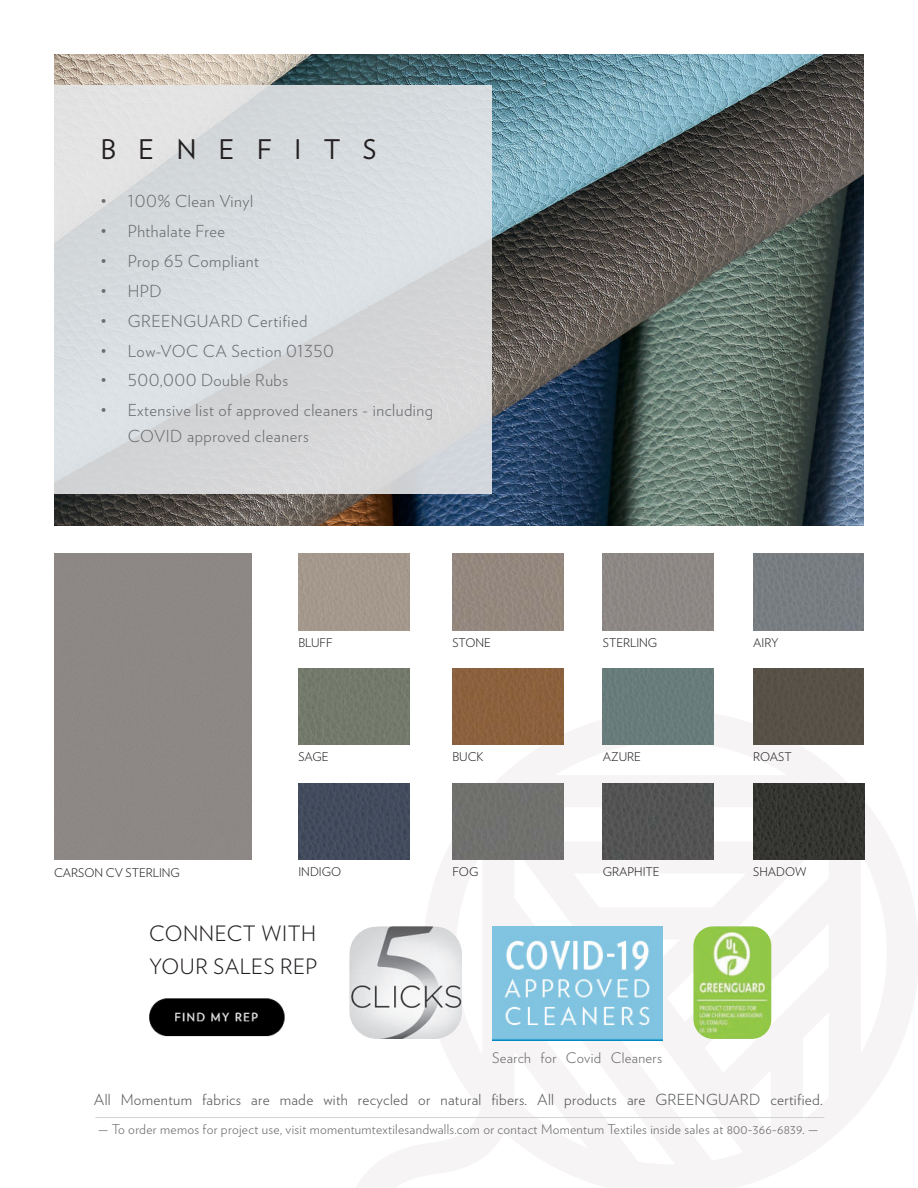
<style>
.page{position:relative;width:918px;height:1188px;background:#fff}
.page>*{position:absolute;margin:0;border:0;box-sizing:border-box;transform-origin:0 0}
.t1{font:27px "Verlag";letter-spacing:.84em;color:#231f20}
.t2{font:300 21.15px "Verlag";letter-spacing:.025em;color:#231f20}
.t3{font:300 16.5px/25.5px "Verlag";letter-spacing:.03em;color:#6c6d70}
.t4{font:300 15.15px "Verlag";letter-spacing:.02em;color:#57585a}
.t5{font:300 14.55px "Verlag";letter-spacing:.02em;color:#6c6d70}
.t6{font:300 13.5px "Verlag";letter-spacing:.02em;color:#6c6d70}
.t7{font:300 12px "Verlag";color:#231f20}
</style>
<div class="page">
<svg style="left:352px;top:710px;width:566px;height:478px"></svg>
<img style="left:54px;top:54px;width:810px;height:472px">
<div style="left:54px;top:85px;width:437px;height:409px;background:#d7dbde"></div>
<div style="left:298px;top:668px;width:111px;height:76px;background:#73796b"></div>
<div style="left:452px;top:554px;width:111px;height:76px;background:#94877e"></div>
<div style="left:452px;top:784px;width:111px;height:76px;background:#70716d"></div>
<div style="left:753px;top:554px;width:111px;height:76px;background:#787d81"></div>
<div style="left:753px;top:668px;width:111px;height:76px;background:#585147"></div>
<div style="left:603px;top:784px;width:111px;height:76px;background:#535454"></div>
<div style="left:603px;top:554px;width:111px;height:76px;background:#8c8884"></div>
<div style="left:452px;top:668px;width:111px;height:76px;background:#8b613e"></div>
<div style="left:298px;top:784px;width:111px;height:75px;background:#434c5d"></div>
<img style="left:753px;top:784px;width:111px;height:75px">
<div style="left:298px;top:554px;width:111px;height:76px;background:#a4988c"></div>
<div style="left:603px;top:668px;width:111px;height:76px;background:#687c7b"></div>
<hr style="left:95px;top:1117px;width:729px;height:1px;background:#d1d2d4">
<img style="left:693px;top:926px;width:78px;height:113px">
<img style="left:492px;top:926px;width:170px;height:114px">
<img style="left:349px;top:926px;width:113px;height:113px">
<img style="left:149px;top:998px;width:136px;height:39px">
<p class="t1" style="left:101px;top:130px;width:277px">BENEFITS</p>
<p class="t3" style="left:101px;top:188px;width:154px">• 100% Clean Vinyl</p>
<p class="t3" style="left:101px;top:218px;width:126px">• Phthalate Free</p>
<p class="t3" style="left:101px;top:248px;width:160px">• Prop 65 Compliant</p>
<p class="t3" style="left:101px;top:277px;width:63px">• HPD</p>
<p class="t3" style="left:101px;top:307px;width:208px">• GREENGUARD Certified</p>
<p class="t3" style="left:101px;top:337px;width:235px">• Low-VOC CA Section 01350</p>
<p class="t3" style="left:101px;top:367px;width:189px">• 500,000 Double Rubs</p>
<p class="t3" style="left:128px;top:397px;width:307px;text-indent:-27px">• Extensive list of approved cleaners - including<br>COVID approved cleaners</p>
<p class="t7" style="left:298px;top:634px;width:36px">BLUFF</p>
<p class="t7" style="left:298px;top:748px;width:32px">SAGE</p>
<p class="t7" style="left:452px;top:634px;width:40px">STONE</p>
<p class="t7" style="left:452px;top:748px;width:33px">BUCK</p>
<p class="t7" style="left:603px;top:634px;width:56px">STERLING</p>
<p class="t7" style="left:603px;top:748px;width:40px">AZURE</p>
<p class="t7" style="left:753px;top:634px;width:27px">AIRY</p>
<p class="t7" style="left:753px;top:748px;width:40px">ROAST</p>
<p class="t7" style="left:54px;top:864px;width:127px">CARSON CV STERLING</p>
<p class="t7" style="left:298px;top:863px;width:44px">INDIGO</p>
<p class="t7" style="left:753px;top:863px;width:55px">SHADOW</p>
<p class="t7" style="left:452px;top:863px;width:27px">FOG</p>
<p class="t7" style="left:603px;top:863px;width:58px">GRAPHITE</p>
<p class="t2" style="left:149px;top:918px;width:168px">CONNECT WITH</p>
<p class="t2" style="left:149px;top:951px;width:170px">YOUR SALES REP</p>
<p class="t5" style="left:492px;top:1048px;width:172px">Search for Covid Cleaners</p>
<p class="t4" style="left:94px;top:1089px;width:731px">All Momentum fabrics are made with recycled or natural fibers. All products are GREENGUARD certified.</p>
<p class="t6" style="left:98px;top:1119px;width:721px">— To order memos for project use, visit momentumtextilesandwalls.com or contact Momentum Textiles inside sales at 800-366-6839. —</p>
</div>
